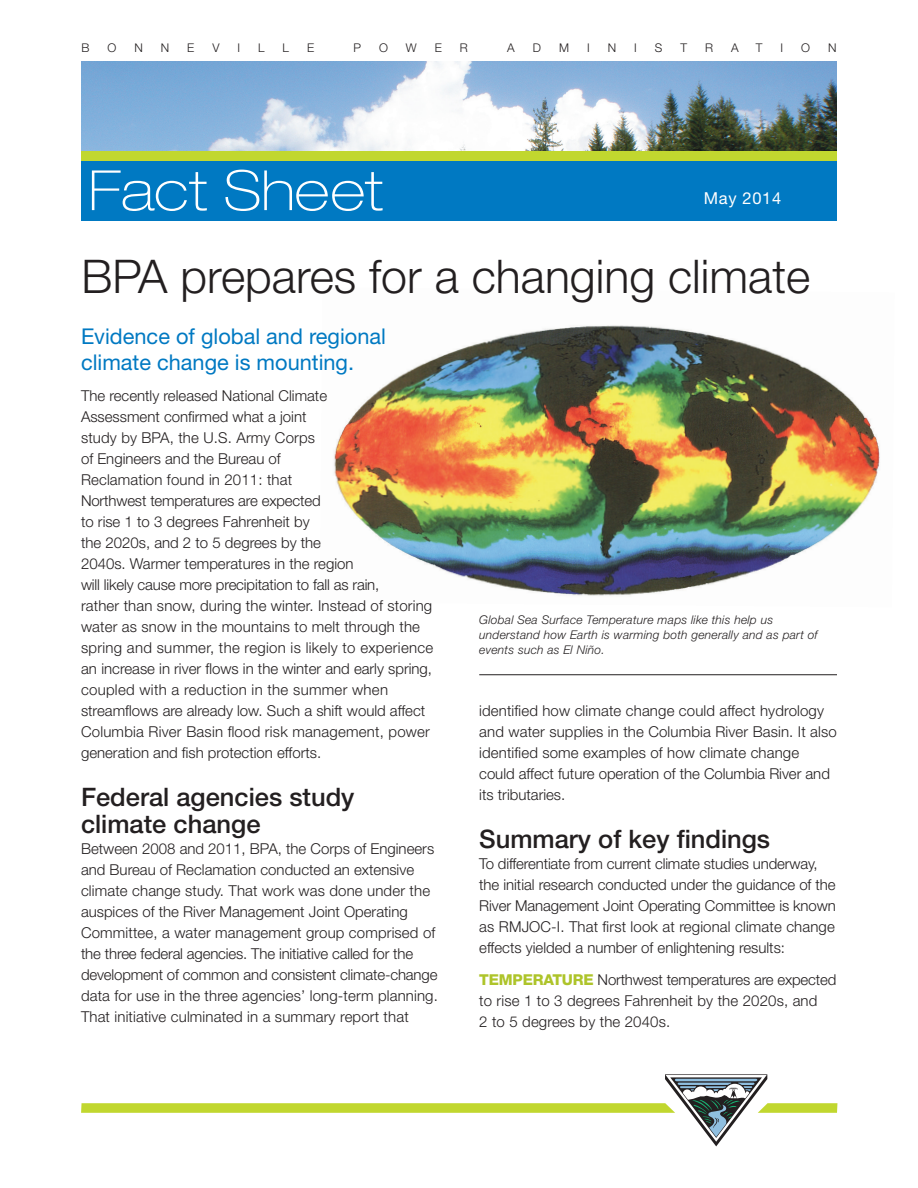
<style>
.page{position:relative;width:918px;height:1188px;background:#fff}
.page>*{position:absolute;margin:0;border:0;box-sizing:border-box;transform-origin:0 0}
.t1{font:100 expanded 55.5px "Helvetica Neue LT Std";letter-spacing:.005em;color:#fff}
.t2{font:300 46.5px "Helvetica Neue LT Std";color:#231f20}
.t3{font:500 25.5px/27px "Helvetica Neue LT Std";color:#231f20}
.t4{font:21.75px/25.5px "Helvetica Neue LT Std";color:#0079c2}
.t5{font:16.5px "Helvetica Neue LT Std";letter-spacing:.04em;color:#fff}
.t6{font:300 15px/21px "Helvetica Neue LT Std";color:#231f20}
.t7{font:italic 300 12px/15px "Helvetica Neue LT Std";letter-spacing:.02em;color:#231f20}
.t8{font:300 12px "Helvetica Neue LT Std";color:#231f20}
.s1{font-weight:800;color:#aec42a}
</style>
<div class="page">
<img style="left:81px;top:62px;width:756px;height:89px">
<div style="left:81px;top:160px;width:756px;height:60px;background:#0079c2"></div>
<div style="left:81px;top:151px;width:756px;height:10px;background:#c1d72f"></div>
<svg style="left:81px;top:1074px;width:756px;height:72px"></svg>
<img style="left:334px;top:325px;width:546px;height:271px">
<hr style="left:479px;top:674px;width:358px;height:1px;background:#231f20">
<p class="t8" style="left:81px;top:40px;width:10px">B</p>
<p class="t8" style="left:107px;top:40px;width:10px">O</p>
<p class="t8" style="left:134px;top:40px;width:10px">N</p>
<p class="t8" style="left:161px;top:40px;width:10px">N</p>
<p class="t8" style="left:187px;top:40px;width:9px">E</p>
<p class="t8" style="left:212px;top:40px;width:9px">V</p>
<p class="t8" style="left:238px;top:40px;width:4px">I</p>
<p class="t8" style="left:258px;top:40px;width:8px">L</p>
<p class="t8" style="left:283px;top:40px;width:8px">L</p>
<p class="t8" style="left:307px;top:40px;width:9px">E</p>
<p class="t8" style="left:354px;top:40px;width:9px">P</p>
<p class="t8" style="left:379px;top:40px;width:10px">O</p>
<p class="t8" style="left:406px;top:40px;width:12px">W</p>
<p class="t8" style="left:435px;top:40px;width:9px">E</p>
<p class="t8" style="left:460px;top:40px;width:10px">R</p>
<p class="t8" style="left:507px;top:40px;width:9px">A</p>
<p class="t8" style="left:533px;top:40px;width:10px">D</p>
<p class="t8" style="left:559px;top:40px;width:11px">M</p>
<p class="t8" style="left:587px;top:40px;width:4px">I</p>
<p class="t8" style="left:608px;top:40px;width:10px">N</p>
<p class="t8" style="left:634px;top:40px;width:4px">I</p>
<p class="t8" style="left:655px;top:40px;width:9px">S</p>
<p class="t8" style="left:680px;top:40px;width:8px">T</p>
<p class="t8" style="left:705px;top:40px;width:10px">R</p>
<p class="t8" style="left:731px;top:40px;width:9px">A</p>
<p class="t8" style="left:756px;top:40px;width:8px">T</p>
<p class="t8" style="left:781px;top:40px;width:4px">I</p>
<p class="t8" style="left:801px;top:40px;width:10px">O</p>
<p class="t8" style="left:828px;top:40px;width:10px">N</p>
<h1 class="t1" style="left:89px;top:157px;width:296px">Fact Sheet</h1>
<p class="t5" style="left:704px;top:188px;width:79px">May 2014</p>
<h2 class="t2" style="left:81px;top:248px;width:730px">BPA prepares for a changing climate</h2>
<h3 class="t4" style="left:81px;top:323px;width:306px">Evidence of global and regional climate change is mounting.</h3>
<p class="t6" style="left:81px;top:385px;width:354px">The recently released National Climate<br>Assessment confirmed what a joint<br>study by BPA, the U.S. Army Corps<br>of Engineers and the Bureau of<br>Reclamation found in 2011: that<br>Northwest temperatures are expected<br>to rise 1 to 3 degrees Fahrenheit by<br>the 2020s, and 2 to 5 degrees by the<br>2040s. Warmer temperatures in the region<br>will likely cause more precipitation to fall as rain,<br>rather than snow, during the winter. Instead of storing water as snow in the mountains to melt through the spring and summer, the region is likely to experience an increase in river flows in the winter and early spring, coupled with a reduction in the summer when streamflows are already low. Such a shift would affect Columbia River Basin flood risk management, power generation and fish protection efforts.</p>
<h3 class="t3" style="left:81px;top:783px;width:275px">Federal agencies study climate change</h3>
<p class="t6" style="left:81px;top:838px;width:358px">Between 2008 and 2011, BPA, the Corps of Engineers and Bureau of Reclamation conducted an extensive climate change study. That work was done under the auspices of the River Management Joint Operating Committee, a water management group comprised of the three federal agencies. The initiative called for the development of common and consistent climate-change data for use in the three agencies’ long-term planning.<br>That initiative culminated in a summary report that</p>
<p class="t7" style="left:479px;top:612px;width:340px">Global Sea Surface Temperature maps like this help us understand how Earth is warming both generally and as part of events such as El Niño.</p>
<p class="t6" style="left:479px;top:700px;width:359px">identified how climate change could affect hydrology and water supplies in the Columbia River Basin. It also identified some examples of how climate change could affect future operation of the Columbia River and its tributaries.</p>
<h3 class="t3" style="left:479px;top:826px;width:292px">Summary of key findings</h3>
<p class="t6" style="left:479px;top:853px;width:358px">To differentiate from current climate studies underway, the initial research conducted under the guidance of the River Management Joint Operating Committee is known as RMJOC-I. That first look at regional climate change effects yielded a number of enlightening results:</p>
<p class="t6" style="left:479px;top:969px;width:359px"><span class="s1">TEMPERATURE</span> Northwest temperatures are expected to rise 1 to 3 degrees Fahrenheit by the 2020s, and<br>2 to 5 degrees by the 2040s.</p>
</div>
